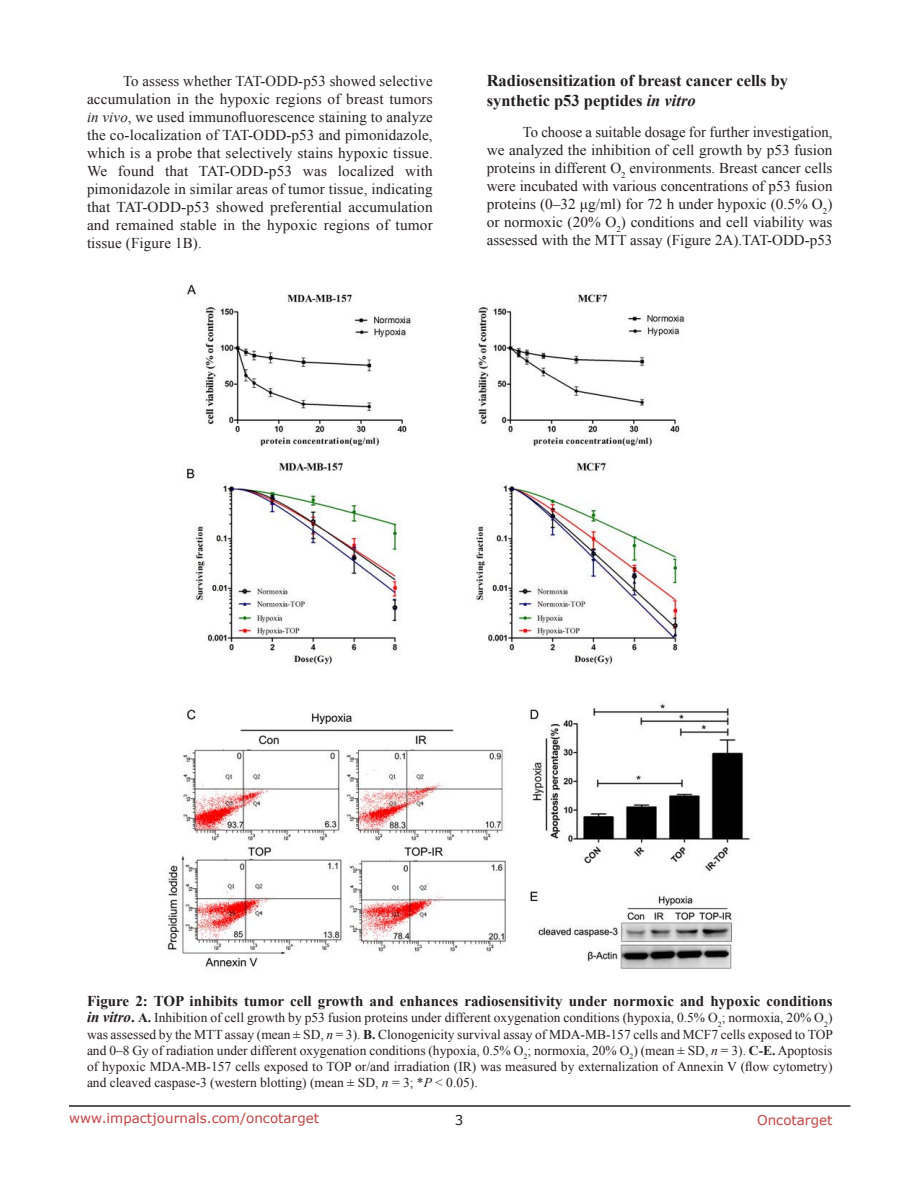
<style>
.page{position:relative;width:918px;height:1188px;background:#fff}
.page>*{position:absolute;margin:0;border:0;box-sizing:border-box;transform-origin:0 0}
.SubHeading{font:700 16.5px/19.8px "Times New Roman";color:#231f20}
.BodyText{font:15px/18px "Times New Roman";letter-spacing:.005em;color:#231f20;text-align:justify}
.FigureText{font:700 15px "Times New Roman";color:#231f20}
.FigureText-2{font:13.5px/16.2px "Times New Roman";color:#231f20;text-align:justify}
.t1{font:13.5px "Verdana";color:#c24141}
.t2{font:13.5px "Verdana";color:#231f20}
.s1{font-style:italic}
.s2{font-weight:700;font-style:italic;font-size:15px}
.s3{font-weight:700;font-size:15px}
.s4{font-weight:700}
</style>
<div class="page">
<hr style="left:69px;top:1105px;width:781px;height:2px;background:#231f20">
<img style="left:165px;top:284px;width:585px;height:687px">
<p class="BodyText" style="left:87px;top:72px;width:347px;text-indent:36px">To assess whether TAT-ODD-p53 showed selective accumulation in the hypoxic regions of breast tumors <span class="s1">in vivo</span>, we used immunofluorescence staining to analyze the co-localization of TAT-ODD-p53 and pimonidazole, which is a probe that selectively stains hypoxic tissue.<br>We found that TAT-ODD-p53 was localized with pimonidazole in similar areas of tumor tissue, indicating that TAT-ODD-p53 showed preferential accumulation and remained stable in the hypoxic regions of tumor tissue (Figure 1B).</p>
<p class="SubHeading" style="left:487px;top:70px;width:303px">Radiosensitization of breast cancer cells by synthetic p53 peptides <span class="s1">in vitro</span></p>
<p class="BodyText" style="left:487px;top:123px;width:347px;text-indent:36px">To choose a suitable dosage for further investigation, we analyzed the inhibition of cell growth by p53 fusion proteins in different O<sub>2</sub> environments. Breast cancer cells were incubated with various concentrations of p53 fusion proteins (0–32 μg/ml) for 72 h under hypoxic (0.5% O<sub>2</sub>) or normoxic (20% O<sub>2</sub>) conditions and cell viability was assessed with the MTT assay (Figure 2A).TAT-ODD-p53</p>
<p class="FigureText" style="left:87px;top:991px;width:747px">Figure 2: TOP inhibits tumor cell growth and enhances radiosensitivity under normoxic and hypoxic conditions</p>
<p class="FigureText-2" style="left:87px;top:1010px;width:747px"><span class="s2">in vitro</span><span class="s3">.</span> <span class="s4">A.</span> Inhibition of cell growth by p53 fusion proteins under different oxygenation conditions (hypoxia, 0.5% O<sub>2</sub>; normoxia, 20% O<sub>2</sub>) was assessed by the MTT assay (mean ± SD, <span class="s1">n</span> = 3). <span class="s4">B.</span> Clonogenicity survival assay of MDA-MB-157 cells and MCF7 cells exposed to TOP and 0–8 Gy of radiation under different oxygenation conditions (hypoxia, 0.5% O<sub>2</sub>; normoxia, 20% O<sub>2</sub>) (mean ± SD, <span class="s1">n</span> = 3). <span class="s4">C-E.</span> Apoptosis of hypoxic MDA-MB-157 cells exposed to TOP or/and irradiation (IR) was measured by externalization of Annexin V (flow cytometry) and cleaved caspase-3 (western blotting) (mean ± SD, <span class="s1">n</span> = 3; *<span class="s1">P</span> &lt; 0.05).</p>
<p class="t1" style="left:69px;top:1109px;width:252px">www.impactjournals.com/oncotarget</p>
<p class="t2" style="left:455px;top:1111px;width:10px">3</p>
<p class="t1" style="left:757px;top:1111px;width:77px">Oncotarget</p>
</div>
